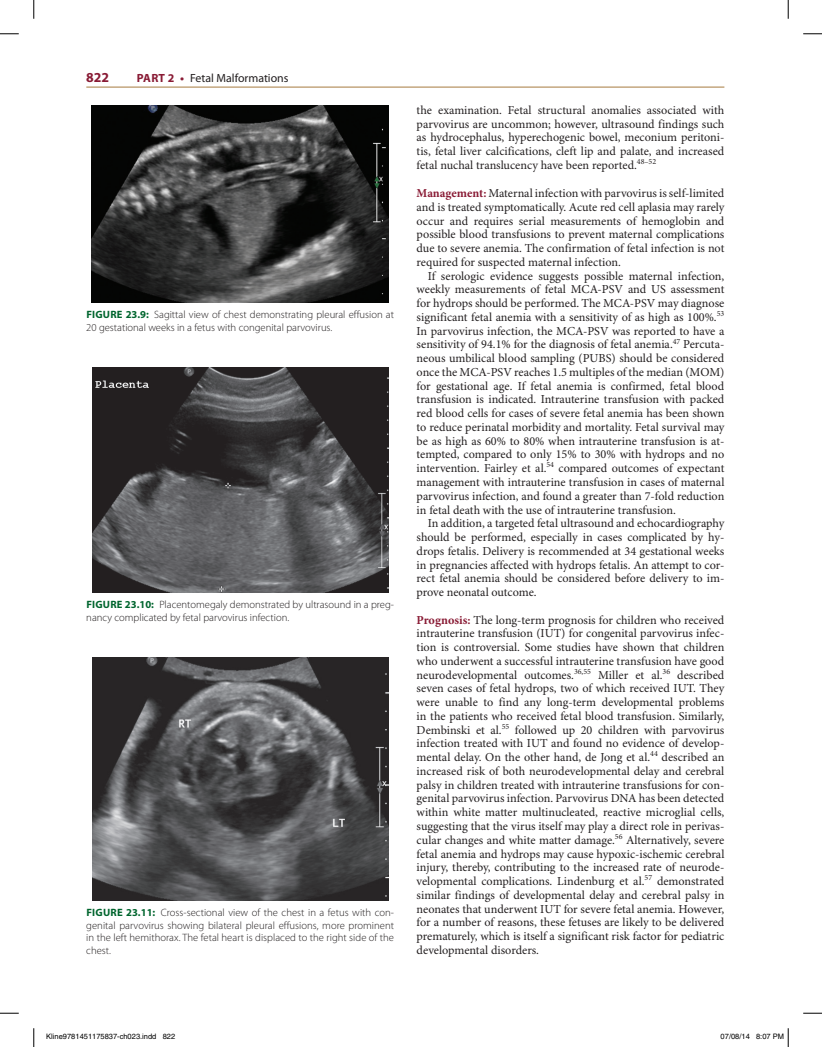
<style>
.page{position:relative;width:822px;height:1047px;background:#fff}
.page>*{position:absolute;margin:0;border:0;box-sizing:border-box;transform-origin:0 0}
.t1{font:700 13.75px "Myriad Pro";color:#891b35}
.t2{font:12.25px/13.8px "Minion Pro";color:#231f20;text-align:justify}
.t3{font:11.88px "Myriad Pro";color:#231f20}
.t4{font:300 10.62px/12.5px "Myriad Pro";color:#231f20}
.t5{font:7.5px "Helvetica";color:#000}
.s1{font-weight:700;color:#891b35}
.s2{font-weight:700;color:#00652e}
</style>
<div class="page">
<hr style="left:86px;top:87px;width:638px;height:1px;background:#a67b3f">
<img style="left:91px;top:105px;width:297px;height:198px">
<img style="left:92px;top:367px;width:296px;height:225px">
<img style="left:92px;top:657px;width:296px;height:243px">
<svg style="left:0;top:33px;width:19px;height:2px"></svg>
<svg style="left:803px;top:33px;width:18px;height:2px"></svg>
<svg style="left:0;top:1012px;width:19px;height:1px"></svg>
<svg style="left:803px;top:1012px;width:18px;height:1px"></svg>
<svg style="left:33px;top:0;width:2px;height:19px"></svg>
<svg style="left:33px;top:1028px;width:2px;height:18px"></svg>
<svg style="left:787px;top:0;width:1px;height:19px"></svg>
<svg style="left:787px;top:1028px;width:1px;height:18px"></svg>
<p class="t1" style="left:86px;top:69px;width:24px">822</p>
<p class="t3" style="left:137px;top:71px;width:153px"><span class="s1">PART 2 •</span> Fetal Malformations</p>
<p class="t4" style="left:86px;top:309px;width:309px"><span class="s2">FIGURE 23.9:</span> Sagittal view of chest demonstrating pleural effusion at<br>20 gestational weeks in a fetus with congenital parvovirus.</p>
<p class="t4" style="left:86px;top:598px;width:309px"><span class="s2">FIGURE 23.10:</span> Placentomegaly demonstrated by ultrasound in a preg&shy;nancy complicated by fetal parvovirus infection.</p>
<p class="t4" style="left:86px;top:906px;width:309px;text-align:justify"><span class="s2">FIGURE 23.11:</span> Cross-sectional view of the chest in a fetus with con&shy;genital parvovirus showing bilateral pleural effusions, more prominent in the left hemithorax. The fetal heart is displaced to the right side of the chest.</p>
<p class="t2" style="left:416px;top:104px;width:309px">the examination. Fetal structural anomalies associated with parvovirus are uncommon; however, ultrasound findings such as hydrocephalus, hyperechogenic bowel, meconium peritoni&shy;tis, fetal liver calcifications, cleft lip and palate, and increased fetal nuchal translucency have been reported.<sup>48–52</sup></p>
<p class="t2" style="left:416px;top:187px;width:309px"><span class="s1">Management:</span> Maternal infection with parvovirus is self-limited and is treated symptomatically. Acute red cell aplasia may rarely occur and requires serial measurements of hemoglobin and possible blood transfusions to prevent maternal complications due to severe anemia. The confirmation of fetal infection is not required for suspected maternal infection.</p>
<p class="t2" style="left:416px;top:269px;width:309px;text-indent:11px">If serologic evidence suggests possible maternal infection, weekly measurements of fetal MCA-PSV and US assessment for hydrops should be performed. The MCA-PSV may diagnose significant fetal anemia with a sensitivity of as high as 100%.<sup>53<br></sup>In parvovirus infection, the MCA-PSV was reported to have a sensitivity of 94.1% for the diagnosis of fetal anemia.<sup>47</sup> Percuta&shy;neous umbilical blood sampling (PUBS) should be considered once the MCA-PSV reaches 1.5 multiples of the median (MOM) for gestational age. If fetal anemia is confirmed, fetal blood transfusion is indicated. Intrauterine transfusion with packed red blood cells for cases of severe fetal anemia has been shown to reduce perinatal morbidity and mortality. Fetal survival may be as high as 60% to 80% when intrauterine transfusion is at&shy;tempted, compared to only 15% to 30% with hydrops and no intervention. Fairley et al.<sup>54</sup> compared outcomes of expectant management with intrauterine transfusion in cases of maternal parvovirus infection, and found a greater than 7-fold reduction in fetal death with the use of intrauterine transfusion.</p>
<p class="t2" style="left:416px;top:517px;width:309px;text-indent:11px">In addition, a targeted fetal ultrasound and echocardiography should be performed, especially in cases complicated by hy&shy;drops fetalis. Delivery is recommended at 34 gestational weeks in pregnancies affected with hydrops fetalis. An attempt to cor&shy;rect fetal anemia should be considered before delivery to im&shy;prove neonatal outcome.</p>
<p class="t2" style="left:416px;top:613px;width:309px"><span class="s1">Prognosis:</span> The long-term prognosis for children who received intrauterine transfusion (IUT) for congenital parvovirus infec&shy;tion is controversial. Some studies have shown that children who underwent a successful intrauterine transfusion have good neurodevelopmental outcomes.<sup>36,55</sup> Miller et al.<sup>36</sup> described seven cases of fetal hydrops, two of which received IUT. They were unable to find any long-term developmental problems in the patients who received fetal blood transfusion. Similarly, Dembinski et al.<sup>55</sup> followed up 20 children with parvovirus infection treated with IUT and found no evidence of develop&shy;mental delay. On the other hand, de Jong et al.<sup>44</sup> described an increased risk of both neurodevelopmental delay and cerebral palsy in children treated with intrauterine transfusions for con&shy;genital parvovirus infection. Parvovirus DNA has been detected within white matter multinucleated, reactive microglial cells, suggesting that the virus itself may play a direct role in perivas&shy;cular changes and white matter damage.<sup>56</sup> Alternatively, severe fetal anemia and hydrops may cause hypoxic-ischemic cerebral injury, thereby, contributing to the increased rate of neurode&shy;velopmental complications. Lindenburg et al.<sup>57</sup> demonstrated similar findings of developmental delay and cerebral palsy in neonates that underwent IUT for severe fetal anemia. However, for a number of reasons, these fetuses are likely to be delivered prematurely, which is itself a significant risk factor for pediatric developmental disorders.</p>
<p class="t5" style="left:46px;top:1032px;width:130px">Kline9781451175837-ch023.indd 822</p>
<p class="t5" style="left:720px;top:1032px;width:65px">07/08/14 8:07 PM</p>
</div>
